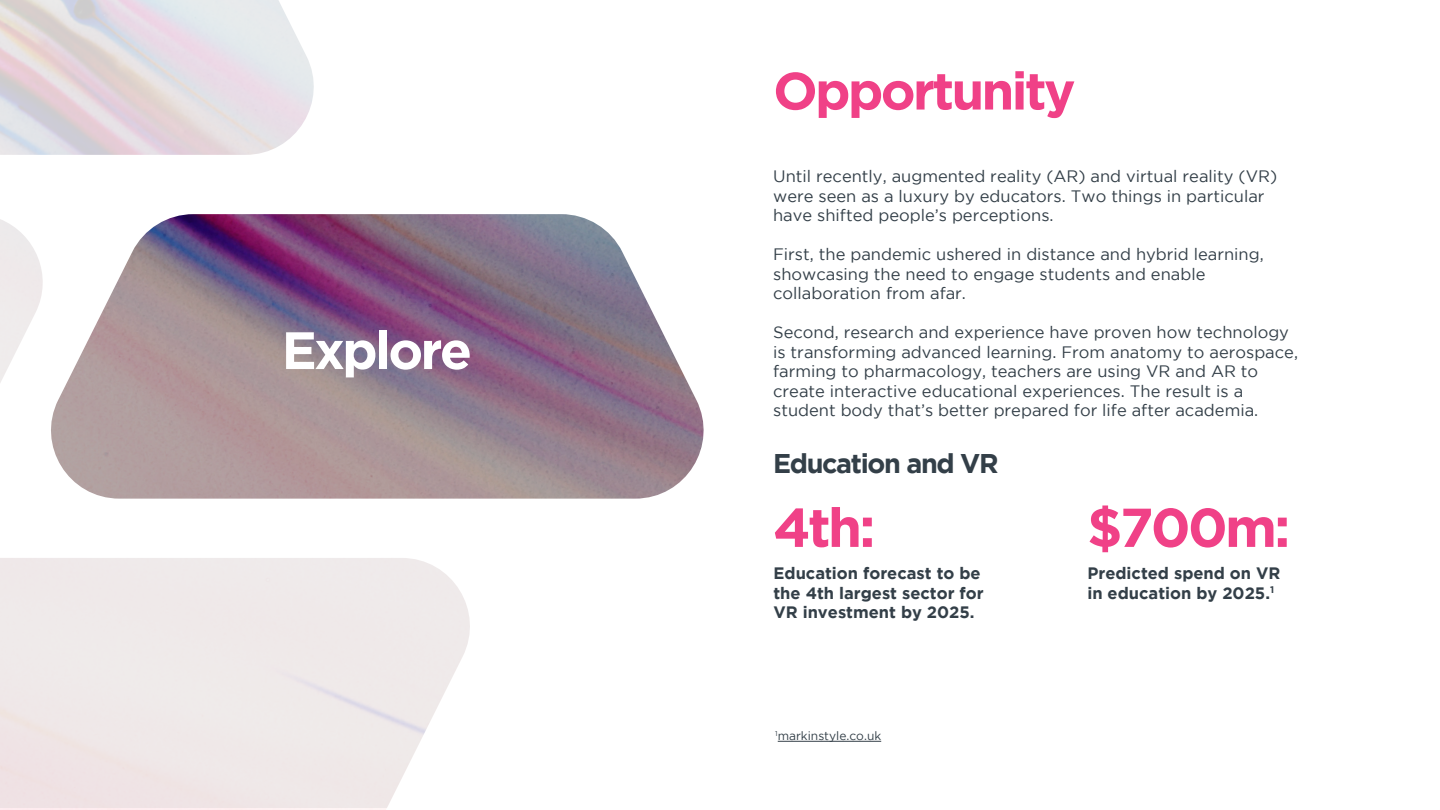
<style>
.page{position:relative;width:1440px;height:810px;background:#fff}
.page>*{position:absolute;margin:0;border:0;box-sizing:border-box;transform-origin:0 0}
.t1{font:700 54.6px "Gotham";letter-spacing:-.05em;color:#f04187}
.t2{font:700 52.5px "Gotham";letter-spacing:-.05em;color:#f04187}
.t3{font:700 52.5px "Gotham";letter-spacing:-.05em;color:#fff}
.t4{font:700 27px "Gotham";letter-spacing:-.05em;color:#333f48}
.t5{font:16.5px/19.5px "Gotham";color:#333f48}
.t6{font:700 16.5px/19.5px "Gotham";color:#333f48}
.t7{font:12px "Gotham";color:#333f48}
</style>
<div class="page">
<svg style="left:51px;top:214px;width:831px;height:528px"></svg>
<svg style="left:0;top:522px;width:506px;height:288px;fill:#efeae9"></svg>
<div style="left:0;top:171px;width:43px;height:289px;background:linear-gradient(to bottom,#f6f3f4,#fcfcfc)"></div>
<svg style="left:0;top:0;width:314px;height:155px;background:#e3dce1"></svg>
<hr style="left:778px;top:741px;width:103px;height:1px;background:#333f48">
<h2 class="t3" style="left:282px;top:320px;width:192px">Explore</h2>
<h2 class="t2" style="left:773px;top:61px;width:304px">Opportunity</h2>
<p class="t5" style="left:773px;top:166px;width:506px">Until recently, augmented reality (AR) and virtual reality (VR) were seen as a luxury by educators. Two things in particular have shifted people’s perceptions.</p>
<p class="t5" style="left:773px;top:245px;width:492px">First, the pandemic ushered in distance and hybrid learning, showcasing the need to engage students and enable collaboration from afar.</p>
<p class="t5" style="left:773px;top:323px;width:526px">Second, research and experience have proven how technology is transforming advanced learning. From anatomy to aerospace, farming to pharmacology, teachers are using VR and AR to create interactive educational experiences. The result is a student body that’s better prepared for life after academia.</p>
<h3 class="t4" style="left:773px;top:447px;width:227px">Education and VR</h3>
<h1 class="t1" style="left:773px;top:496px;width:104px">4th:</h1>
<p class="t6" style="left:773px;top:563px;width:212px">Education forecast to be the 4th largest sector for<br>VR investment by 2025.</p>
<p class="t7" style="left:775px;top:729px;width:107px"><sup>1</sup>markinstyle.co.uk</p>
<h1 class="t1" style="left:1087px;top:496px;width:205px">$700m:</h1>
<p class="t6" style="left:1087px;top:563px;width:195px">Predicted spend on VR in education by 2025.<sup>1</sup></p>
</div>
